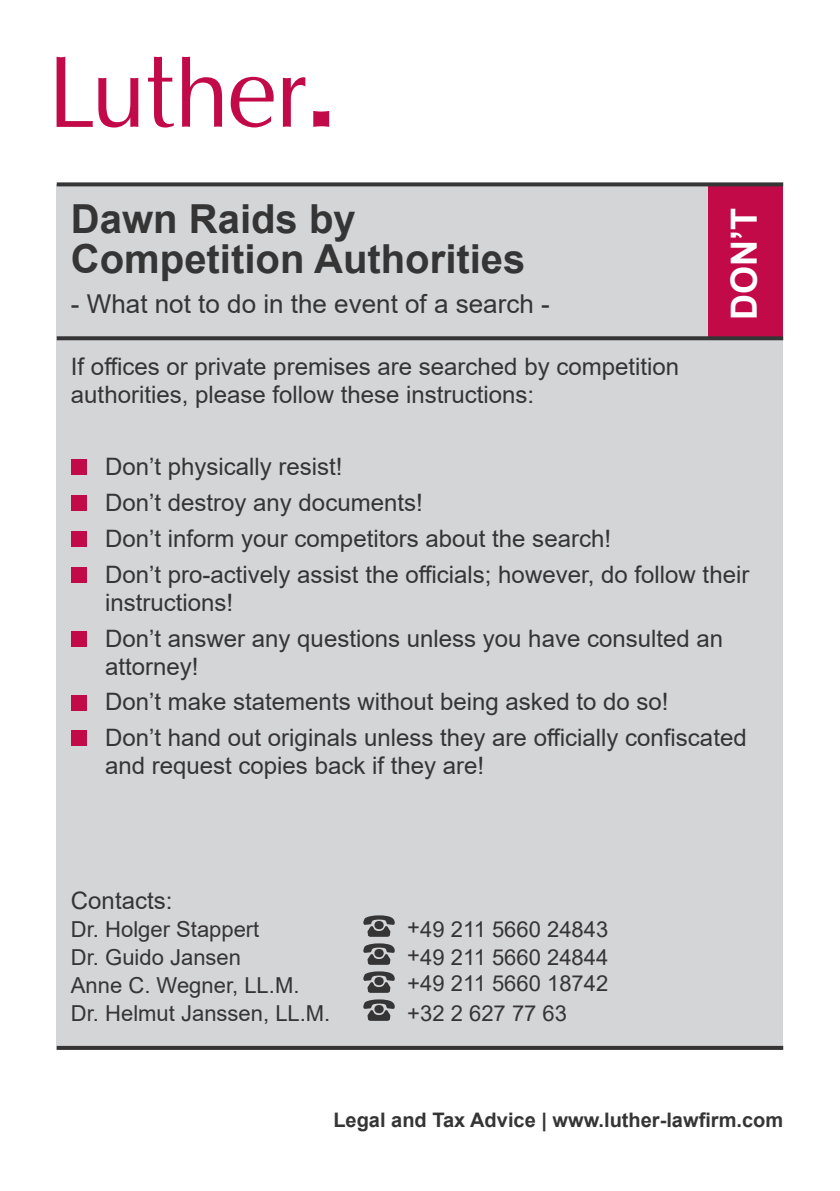
<style>
.page{position:relative;width:840px;height:1191px;background:#fff}
.page>*{position:absolute;margin:0;border:0;box-sizing:border-box;transform-origin:0 0}
.t1{font:700 40px/40px "Arial";color:#363536}
.t2{font:700 36px "Arial";color:#fff}
.t3{font:26px "Arial";color:#363536}
.t4{font:24px/28px "Arial";color:#363536}
.t5{font:22px "Arial";color:#363536}
.Einf__Abs{font:700 20px "Arial";color:#363536}
</style>
<div class="page">
<div style="left:57px;top:184px;width:725px;height:866px;background:#d4d5d7"></div>
<div style="left:708px;top:184px;width:74px;height:154px;background:#c30a49"></div>
<div style="left:71px;top:459px;width:16px;height:16px;background:#c30a49"></div>
<div style="left:71px;top:495px;width:16px;height:15px;background:#c30a49"></div>
<div style="left:71px;top:531px;width:16px;height:15px;background:#c30a49"></div>
<div style="left:71px;top:566px;width:16px;height:16px;background:#c30a49"></div>
<div style="left:71px;top:630px;width:16px;height:16px;background:#c30a49"></div>
<div style="left:71px;top:694px;width:16px;height:16px;background:#c30a49"></div>
<div style="left:71px;top:730px;width:16px;height:16px;background:#c30a49"></div>
<svg style="left:363px;top:915px;width:31px;height:21px"></svg>
<svg style="left:363px;top:943px;width:31px;height:21px"></svg>
<svg style="left:363px;top:971px;width:31px;height:21px"></svg>
<svg style="left:363px;top:999px;width:31px;height:21px"></svg>
<svg style="left:57px;top:182px;width:725px;height:4px;background:#4a494a"></svg>
<svg style="left:57px;top:336px;width:725px;height:4px;background:#403e40"></svg>
<svg style="left:57px;top:1046px;width:725px;height:4px;background:#393839"></svg>
<svg style="left:313px;top:111px;width:16px;height:16px"></svg>
<svg style="left:230px;top:77px;width:43px;height:50px"></svg>
<svg style="left:57px;top:57px;width:81px;height:70px"></svg>
<svg style="left:182px;top:57px;width:40px;height:70px"></svg>
<svg style="left:148px;top:57px;width:26px;height:70px"></svg>
<svg style="left:283px;top:77px;width:22px;height:50px"></svg>
<p class="t1" style="left:71px;top:200px;width:456px">Dawn Raids by<br>Competition Authorities</p>
<p class="t3" style="left:71px;top:286px;width:480px">- What not to do in the event of a search -</p>
<p class="t4" style="left:71px;top:352px;width:609px">If offices or private premises are searched by competition authorities, please follow these instructions:</p>
<p class="t2" style="left:718px;top:320px;width:113px;rotate:-90deg">DON’T</p>
<p class="t4" style="left:105px;top:452px;width:239px">Don’t physically resist!</p>
<p class="t4" style="left:105px;top:488px;width:319px">Don’t destroy any documents!</p>
<p class="t4" style="left:105px;top:524px;width:507px">Don’t inform your competitors about the search!</p>
<p class="t4" style="left:105px;top:560px;width:645px">Don’t pro-actively assist the officials; however, do follow their instructions!</p>
<p class="t4" style="left:105px;top:624px;width:619px">Don’t answer any questions unless you have consulted an attorney!</p>
<p class="t4" style="left:105px;top:688px;width:564px">Don’t make statements without being asked to do so!</p>
<p class="t4" style="left:105px;top:724px;width:643px">Don’t hand out originals unless they are officially confiscated and request copies back if they are!</p>
<p class="t4" style="left:71px;top:886px;width:103px">Contacts:</p>
<p class="t5" style="left:71px;top:914px;width:190px">Dr. Holger Stappert</p>
<p class="t5" style="left:407px;top:914px;width:202px">+49 211 5660 24843</p>
<p class="t5" style="left:71px;top:942px;width:171px">Dr. Guido Jansen</p>
<p class="t5" style="left:407px;top:942px;width:202px">+49 211 5660 24844</p>
<p class="t5" style="left:71px;top:970px;width:230px">Anne C. Wegner, LL.M.</p>
<p class="t5" style="left:407px;top:968px;width:202px">+49 211 5660 18742</p>
<p class="t5" style="left:71px;top:998px;width:261px">Dr. Helmut Janssen, LL.M.</p>
<p class="t5" style="left:407px;top:998px;width:161px">+32 2 627 77 63</p>
<p class="Einf__Abs" style="left:333px;top:1106px;width:451px">Legal and Tax Advice | www.luther-lawfirm.com</p>
</div>
